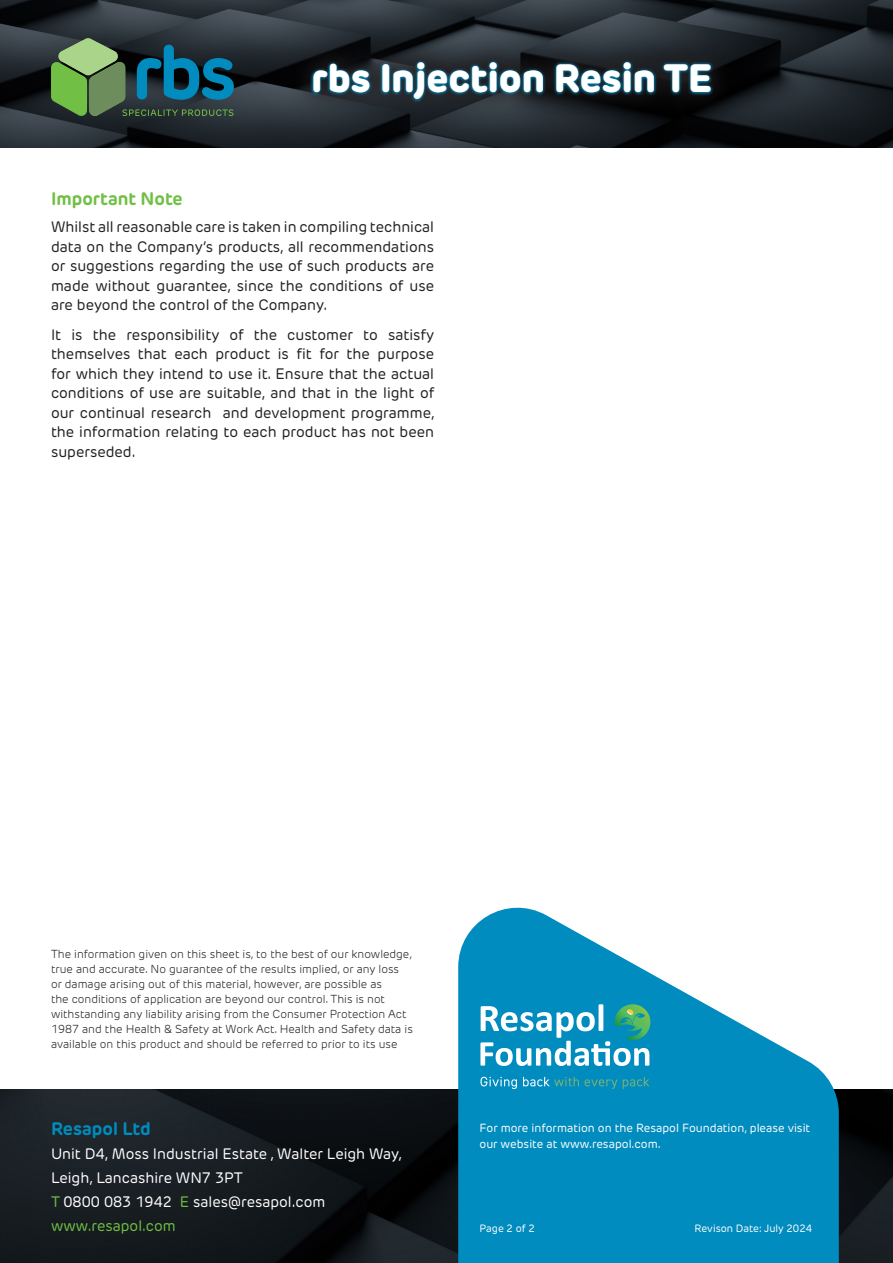
<style>
.page{position:relative;width:893px;height:1263px;background:#fff}
.page>*{position:absolute;margin:0;border:0;box-sizing:border-box;transform-origin:0 0}
.t1{font:800 39px "New Rubrik";color:#fff}
.t2{font:700 18px "New Rubrik";color:#71bf44}
.t3{font:700 18px "New Rubrik";color:#008cbe}
.t4{font:15px/19.5px "New Rubrik";color:#231f20;text-align:justify}
.t5{font:15px "New Rubrik";color:#fff}
.t6{font:15px "New Rubrik";color:#71bf44}
.t7{font:11.7px/16.8px "New Rubrik";color:#fff}
.t8{font:300 11.55px/14.9px "New Rubrik";color:#231f20}
.t9{font:10.5px "New Rubrik";color:#fff}
.s1{color:#71bf44}
</style>
<div class="page">
<img style="left:0;top:0;width:893px;height:148px">
<img style="left:0;top:1089px;width:893px;height:174px">
<svg style="left:51px;top:38px;width:183px;height:79px;background:#386455"></svg>
<svg style="left:458px;top:907px;width:381px;height:356px;fill:#008cbe"></svg>
<svg style="left:480px;top:1004px;width:170px;height:62px"></svg>
<svg style="left:480px;top:1077px;width:37px;height:12px"></svg>
<svg style="left:523px;top:1077px;width:56px;height:9px"></svg>
<svg style="left:585px;top:1079px;width:32px;height:10px"></svg>
<svg style="left:623px;top:1077px;width:26px;height:12px"></svg>
<svg style="left:290px;top:40px;width:443px;height:82px;background:#1f252a"></svg>
<svg style="left:310px;top:59px;width:404px;height:44px;background:#124458"></svg>
<p class="t1" style="left:311px;top:54px;width:402px">rbs Injection Resin TE</p>
<p class="t2" style="left:51px;top:188px;width:133px">Important Note</p>
<p class="t4" style="left:51px;top:217px;width:385px">Whilst all reasonable care is taken in compiling technical data on the Company’s products, all recommendations or suggestions regarding the use of such products are made without guarantee, since the conditions of use are beyond the control of the Company.</p>
<p class="t4" style="left:51px;top:325px;width:385px">It is the responsibility of the customer to satisfy themselves that each product is fit for the purpose for which they intend to use it. Ensure that the actual conditions of use are suitable, and that in the light of our continual research and development programme, the information relating to each product has not been superseded.</p>
<p class="t8" style="left:51px;top:946px;width:363px">The information given on this sheet is, to the best of our knowledge, true and accurate. No guarantee of the results implied, or any loss or damage arising out of this material, however, are possible as<br>the conditions of application are beyond our control. This is not withstanding any liability arising from the Consumer Protection Act 1987 and the Health &amp; Safety at Work Act. Health and Safety data is available on this product and should be referred to prior to its use</p>
<p class="t3" style="left:51px;top:1117px;width:101px">Resapol Ltd</p>
<p class="t5" style="left:51px;top:1144px;width:353px">Unit D4, Moss Industrial Estate , Walter Leigh Way,</p>
<p class="t5" style="left:51px;top:1168px;width:193px">Leigh, Lancashire WN7 3PT</p>
<p class="t5" style="left:51px;top:1192px;width:276px"><span class="s1">T</span> 0800 083 1942 <span class="s1">E</span> sales@resapol.com</p>
<p class="t6" style="left:51px;top:1216px;width:126px">www.resapol.com</p>
<p class="t7" style="left:480px;top:1119px;width:332px">For more information on the Resapol Foundation, please visit our website at www.resapol.com.</p>
<p class="t9" style="left:480px;top:1222px;width:57px">Page 2 of 2</p>
<p class="t9" style="left:695px;top:1222px;width:119px">Revison Date: July 2024</p>
</div>
